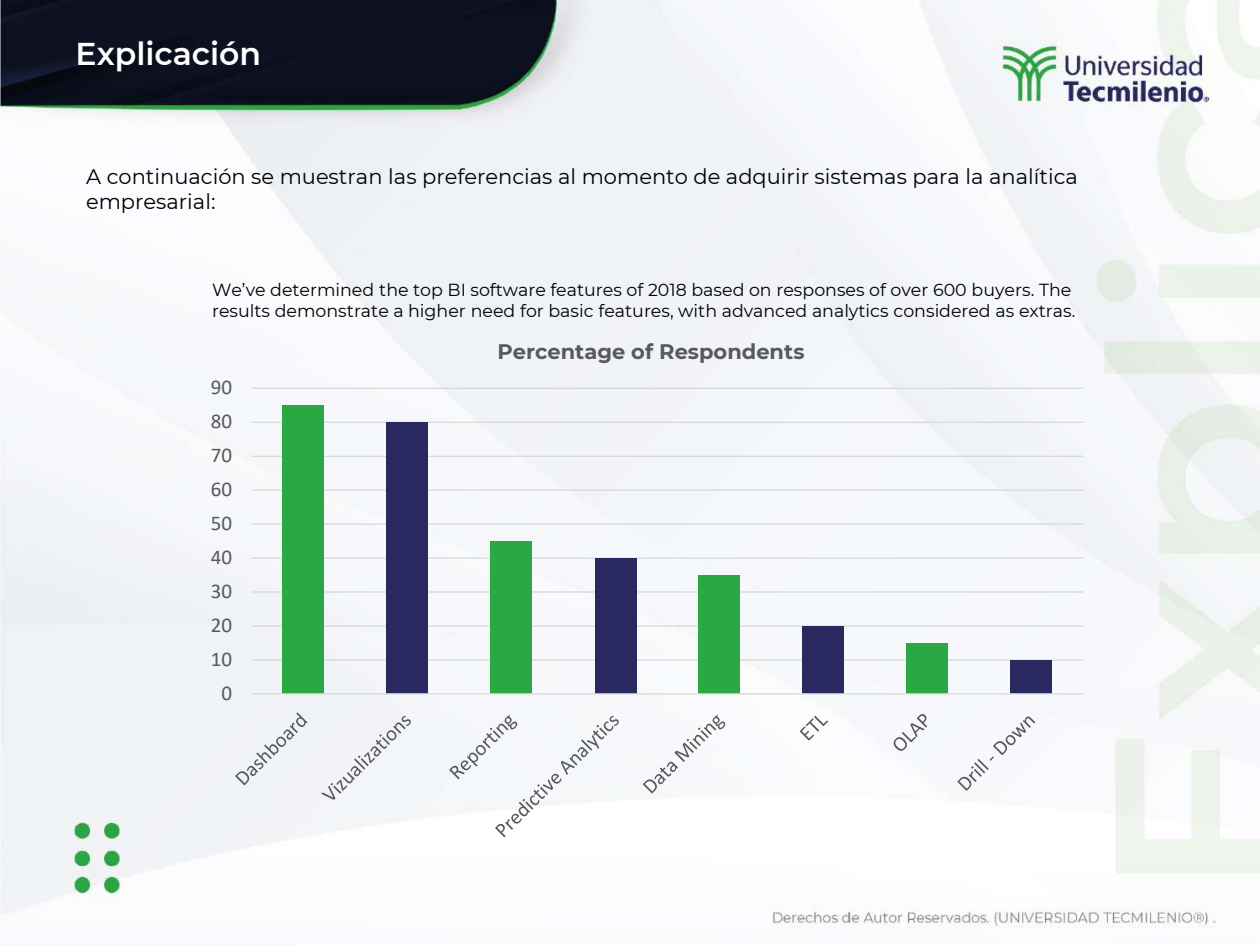
<style>
.page{position:relative;width:1260px;height:945px;background:#fff}
.page>*{position:absolute;margin:0;border:0;box-sizing:border-box;transform-origin:0 0}
.t1{font:600 31.5px "Montserrat";color:#fff}
.t2{font:21px/25.2px "Montserrat";color:#000}
.t3{font:700 21px "Montserrat";color:#595959}
.t4{font:21px "Calibri";letter-spacing:.005em;color:#595959}
.t5{font:17.5px/21px "Montserrat";color:#000}
</style>
<div class="page">
<img style="left:0;top:0;width:1260px;height:928px">
<hr style="left:252px;top:659px;width:831px;height:2px;background:#d9d9d9">
<hr style="left:252px;top:625px;width:831px;height:2px;background:#d9d9d9">
<hr style="left:252px;top:591px;width:831px;height:2px;background:#d9d9d9">
<hr style="left:252px;top:558px;width:831px;height:1px;background:#d9d9d9">
<hr style="left:252px;top:524px;width:831px;height:1px;background:#d9d9d9">
<hr style="left:252px;top:489px;width:831px;height:2px;background:#d9d9d9">
<hr style="left:252px;top:456px;width:831px;height:1px;background:#d9d9d9">
<hr style="left:252px;top:422px;width:831px;height:1px;background:#d9d9d9">
<hr style="left:252px;top:388px;width:831px;height:1px;background:#d9d9d9">
<div style="left:283px;top:405px;width:41px;height:289px;background:#2ba744"></div>
<div style="left:387px;top:422px;width:41px;height:272px;background:#2a2861"></div>
<div style="left:491px;top:541px;width:41px;height:153px;background:#2ba744"></div>
<div style="left:595px;top:558px;width:41px;height:136px;background:#2a2861"></div>
<div style="left:699px;top:575px;width:41px;height:119px;background:#2ba744"></div>
<div style="left:803px;top:626px;width:41px;height:68px;background:#2a2861"></div>
<div style="left:907px;top:643px;width:41px;height:51px;background:#2ba744"></div>
<div style="left:1011px;top:660px;width:41px;height:34px;background:#2a2861"></div>
<hr style="left:252px;top:693px;width:831px;height:1px;background:#d9d9d9">
<svg style="left:235px;top:712px;width:72px;height:73px"></svg>
<svg style="left:321px;top:716px;width:90px;height:84px"></svg>
<svg style="left:449px;top:715px;width:170px;height:122px"></svg>
<svg style="left:643px;top:715px;width:82px;height:78px"></svg>
<svg style="left:800px;top:716px;width:28px;height:24px"></svg>
<svg style="left:894px;top:714px;width:33px;height:37px"></svg>
<svg style="left:957px;top:717px;width:78px;height:74px"></svg>
<h1 class="t1" style="left:76px;top:32px;width:187px">Explicación</h1>
<p class="t2" style="left:86px;top:163px;width:993px">A continuación se muestran las preferencias al momento de adquirir sistemas para la analítica empresarial:</p>
<p class="t5" style="left:212px;top:279px;width:865px">We’ve determined the top BI software features of 2018 based on responses of over 600 buyers. The results demonstrate a higher need for basic features, with advanced analytics considered as extras.</p>
<p class="t4" style="left:211px;top:373px;width:23px">90</p>
<p class="t4" style="left:211px;top:407px;width:23px">80</p>
<p class="t4" style="left:211px;top:441px;width:23px">70</p>
<p class="t4" style="left:211px;top:475px;width:23px">60</p>
<p class="t4" style="left:211px;top:509px;width:23px">50</p>
<p class="t4" style="left:211px;top:543px;width:23px">40</p>
<p class="t4" style="left:211px;top:577px;width:23px">30</p>
<p class="t4" style="left:211px;top:610px;width:23px">20</p>
<p class="t4" style="left:211px;top:644px;width:23px">10</p>
<p class="t4" style="left:221px;top:678px;width:12px">0</p>
<p class="t3" style="left:497px;top:336px;width:309px">Percentage of Respondents</p>
</div>
